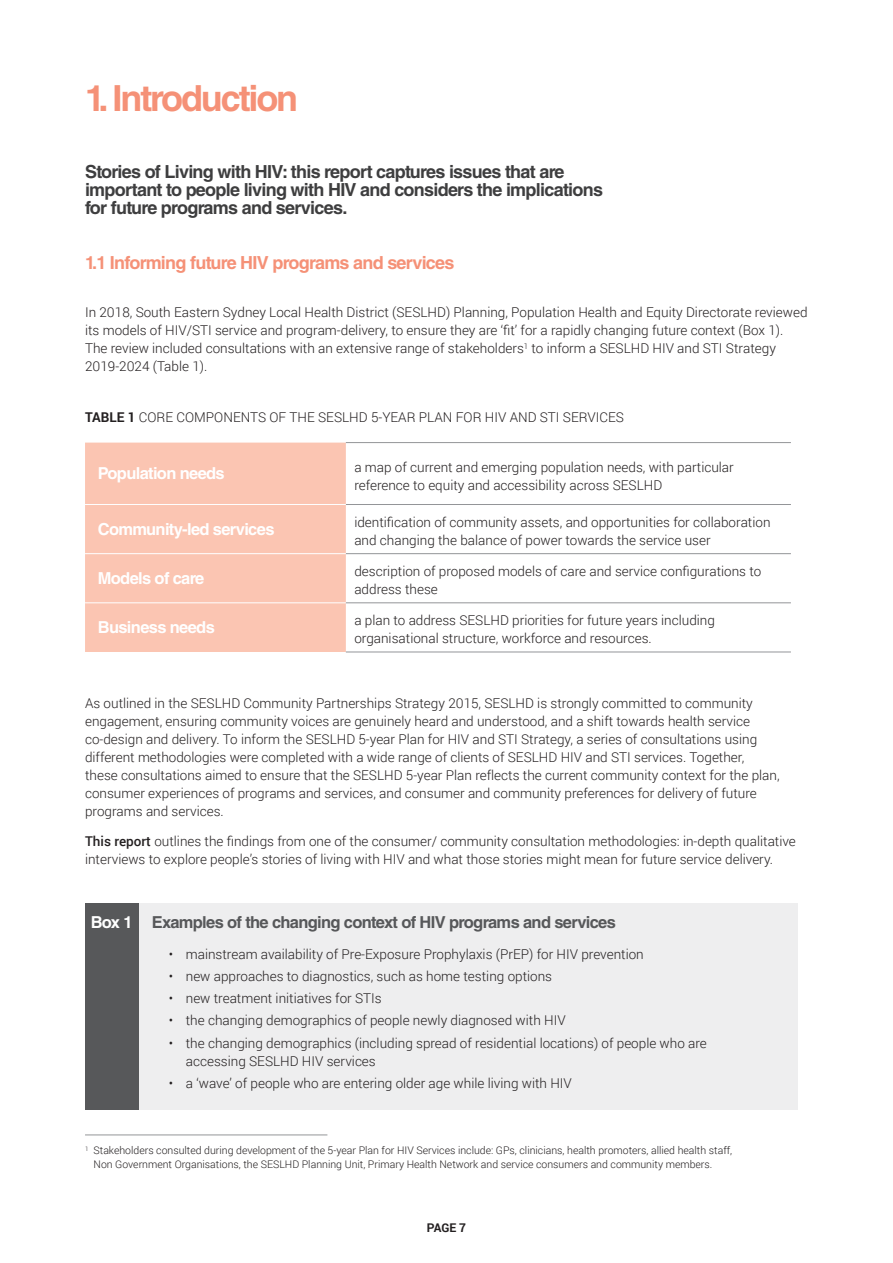
<style>
.page{position:relative;width:893px;height:1263px;background:#fff}
.page>*{position:absolute;margin:0;border:0;box-sizing:border-box;transform-origin:0 0}
.t1{font:700 36px "Helvetica LT Std";letter-spacing:-.06em;color:#f59177}
.t2{font:700 18px/18px "Helvetica LT Std";letter-spacing:-.04em;color:#3e3e3f}
.t3{font:700 18px "Helvetica LT Std";letter-spacing:-.04em;color:#f59177}
.t4{font:700 16.5px "Helvetica LT Std";letter-spacing:-.04em;color:#fff}
.t5{font:700 16.5px "Helvetica LT Std";letter-spacing:-.04em;color:#57585a}
.t6{font:300 13.5px/18px "Roboto";color:#231f20}
.t7{font:700 12px "Roboto";color:#231f20}
.t8{font:300 10.5px/13.5px "Roboto";color:#231f20}
.s1{font-weight:700}
.s2{font-weight:500}
</style>
<div class="page">
<div style="left:85px;top:443px;width:261px;height:209px;background:#fbc5b2"></div>
<hr style="left:346px;top:442px;width:445px;height:1px;background:#939598">
<hr style="left:346px;top:504px;width:445px;height:1px;background:#939598">
<hr style="left:346px;top:553px;width:445px;height:1px;background:#939598">
<hr style="left:346px;top:602px;width:445px;height:1px;background:#939598">
<hr style="left:346px;top:652px;width:445px;height:1px;background:#939598">
<hr style="left:85px;top:504px;width:261px;height:1px;background:#fff">
<hr style="left:85px;top:553px;width:261px;height:1px;background:#fff">
<hr style="left:85px;top:602px;width:261px;height:1px;background:#fff">
<div style="left:85px;top:904px;width:713px;height:206px;background:#eeeeef"></div>
<hr style="left:85px;top:1135px;width:242px;height:1px;background:#939598">
<div style="left:85px;top:904px;width:53px;height:206px;background:#57585a"></div>
<h1 class="t1" style="left:85px;top:76px;width:215px">1. Introduction</h1>
<h2 class="t2" style="left:85px;top:162px;width:520px">Stories of Living with HIV: this report captures issues that are important to people living with HIV and considers the implications for future programs and services.</h2>
<h2 class="t3" style="left:85px;top:252px;width:371px">1.1 Informing future HIV programs and services</h2>
<p class="t6" style="left:85px;top:303px;width:724px">In 2018, South Eastern Sydney Local Health District (SESLHD) Planning, Population Health and Equity Directorate reviewed its models of HIV/STI service and program-delivery, to ensure they are ‘fit’ for a rapidly changing future context (Box 1).<br>The review included consultations with an extensive range of stakeholders<sup>1</sup> to inform a SESLHD HIV and STI Strategy 2019-2024 (Table 1).</p>
<p class="t6" style="left:85px;top:408px;width:541px"><span class="s1">TABLE 1</span> CORE COMPONENTS OF THE SESLHD 5-YEAR PLAN FOR HIV AND STI SERVICES</p>
<p class="t4" style="left:98px;top:464px;width:128px">Population needs</p>
<p class="t6" style="left:354px;top:457px;width:381px">a map of current and emerging population needs, with particular reference to equity and accessibility across SESLHD</p>
<p class="t4" style="left:98px;top:519px;width:178px">Community-led services</p>
<p class="t6" style="left:354px;top:513px;width:418px">identification of community assets, and opportunities for collaboration and changing the balance of power towards the service user</p>
<p class="t4" style="left:98px;top:568px;width:108px">Models of care</p>
<p class="t6" style="left:354px;top:562px;width:408px">description of proposed models of care and service configurations to address these</p>
<p class="t4" style="left:98px;top:617px;width:119px">Business needs</p>
<p class="t6" style="left:354px;top:611px;width:362px">a plan to address SESLHD priorities for future years including organisational structure, workforce and resources.</p>
<p class="t6" style="left:85px;top:693px;width:696px">As outlined in the SESLHD Community Partnerships Strategy 2015, SESLHD is strongly committed to community engagement, ensuring community voices are genuinely heard and understood, and a shift towards health service co-design and delivery. To inform the SESLHD 5-year Plan for HIV and STI Strategy, a series of consultations using different methodologies were completed with a wide range of clients of SESLHD HIV and STI services. Together, these consultations aimed to ensure that the SESLHD 5-year Plan reflects the current community context for the plan, consumer experiences of programs and services, and consumer and community preferences for delivery of future programs and services.</p>
<p class="t6" style="left:85px;top:832px;width:712px"><span class="s2">This report</span> outlines the findings from one of the consumer/ community consultation methodologies: in-depth qualitative interviews to explore people’s stories of living with HIV and what those stories might mean for future service delivery.</p>
<p class="t4" style="left:91px;top:912px;width:43px">Box 1</p>
<p class="t5" style="left:152px;top:912px;width:466px">Examples of the changing context of HIV programs and services</p>
<p class="t6" style="left:169px;top:944px;width:476px">• mainstream availability of Pre-Exposure Prophylaxis (PrEP) for HIV prevention</p>
<p class="t6" style="left:169px;top:966px;width:385px">• new approaches to diagnostics, such as home testing options</p>
<p class="t6" style="left:169px;top:989px;width:214px">• new treatment initiatives for STIs</p>
<p class="t6" style="left:169px;top:1011px;width:398px">• the changing demographics of people newly diagnosed with HIV</p>
<p class="t6" style="left:186px;top:1033px;width:522px;text-indent:-17px">• the changing demographics (including spread of residential locations) of people who are accessing SESLHD HIV services</p>
<p class="t6" style="left:169px;top:1073px;width:405px">• a ‘wave’ of people who are entering older age while living with HIV</p>
<p class="t8" style="left:94px;top:1143px;width:640px;text-indent:-9px"><sup>1</sup> Stakeholders consulted during development of the 5-year Plan for HIV Services include: GPs, clinicians, health promoters, allied health staff,<br>Non Government Organisations, the SESLHD Planning Unit, Primary Health Network and service consumers and community members.</p>
<p class="t7" style="left:427px;top:1219px;width:41px">PAGE 7</p>
</div>
